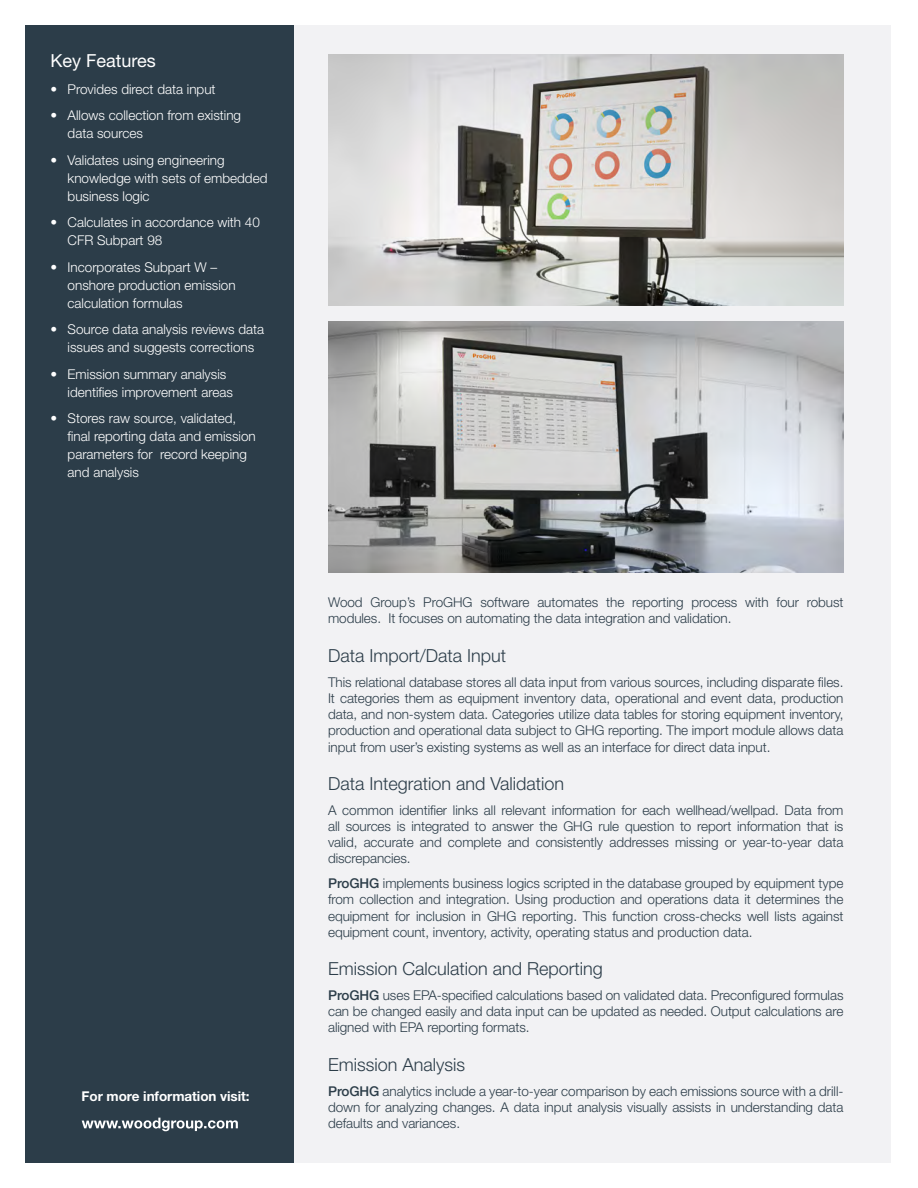
<style>
.page{position:relative;width:918px;height:1188px;background:#fff}
.page>*{position:absolute;margin:0;border:0;box-sizing:border-box;transform-origin:0 0}
.t1{font:300 18px "Helvetica Neue LT Std";color:#2c3d49}
.t2{font:18px "Helvetica Neue LT Std";color:#fff}
.t3{font:300 13.5px/16.2px "Helvetica Neue LT Std";letter-spacing:-.005em;color:#2c3d49;text-align:justify}
.t4{font:300 13.5px/18px "Helvetica Neue LT Std";color:#fff}
.t5{font:700 13.5px "Helvetica Neue LT Std";letter-spacing:-.005em;color:#fff}
.s1{font-weight:500}
</style>
<div class="page">
<div style="left:294px;top:26px;width:596px;height:1137px;background:#f2f2f4"></div>
<div style="left:26px;top:26px;width:268px;height:1137px;background:#2c3d49"></div>
<img style="left:328px;top:54px;width:515px;height:251px">
<img style="left:328px;top:321px;width:515px;height:251px">
<svg style="left:82px;top:1118px;width:156px;height:13px"></svg>
<h1 class="t2" style="left:51px;top:50px;width:107px">Key Features</h1>
<p class="t4" style="left:51px;top:80px;width:167px">• Provides direct data input</p>
<p class="t4" style="left:68px;top:106px;width:175px;text-indent:-17px">• Allows collection from existing data sources</p>
<p class="t4" style="left:68px;top:151px;width:201px;text-indent:-17px">• Validates using engineering knowledge with sets of embedded business logic</p>
<p class="t4" style="left:68px;top:213px;width:194px;text-indent:-17px">• Calculates in accordance with 40<br>CFR Subpart 98</p>
<p class="t4" style="left:68px;top:258px;width:170px;text-indent:-17px">• Incorporates Subpart W – onshore production emission calculation formulas</p>
<p class="t4" style="left:51px;top:320px;width:215px;text-align:center">• Source data analysis reviews data issues and suggests corrections</p>
<p class="t4" style="left:68px;top:365px;width:167px;text-indent:-17px">• Emission summary analysis identifies improvement areas</p>
<p class="t4" style="left:68px;top:409px;width:190px;text-indent:-17px">• Stores raw source, validated, final reporting data and emission parameters for record keeping and analysis</p>
<p class="t5" style="left:82px;top:1088px;width:169px">For more information visit:</p>
<p class="t3" style="left:328px;top:594px;width:517px">Wood Group’s ProGHG software automates the reporting process with four robust modules. It focuses on automating the data integration and validation.</p>
<h1 class="t1" style="left:328px;top:645px;width:180px">Data Import/Data Input</h1>
<p class="t3" style="left:328px;top:674px;width:517px">This relational database stores all data input from various sources, including disparate files.<br>It categories them as equipment inventory data, operational and event data, production data, and non-system data. Categories utilize data tables for storing equipment inventory, production and operational data subject to GHG reporting. The import module allows data input from user’s existing systems as well as an interface for direct data input.</p>
<h1 class="t1" style="left:328px;top:773px;width:238px">Data Integration and Validation</h1>
<p class="t3" style="left:328px;top:802px;width:517px">A common identifier links all relevant information for each wellhead/wellpad. Data from all sources is integrated to answer the GHG rule question to report information that is valid, accurate and complete and consistently addresses missing or year-to-year data discrepancies.</p>
<p class="t3" style="left:328px;top:875px;width:517px"><span class="s1">ProGHG</span> implements business logics scripted in the database grouped by equipment type from collection and integration. Using production and operations data it determines the equipment for inclusion in GHG reporting. This function cross-checks well lists against equipment count, inventory, activity, operating status and production data.</p>
<h1 class="t1" style="left:328px;top:958px;width:276px">Emission Calculation and Reporting</h1>
<p class="t3" style="left:328px;top:987px;width:517px"><span class="s1">ProGHG</span> uses EPA-specified calculations based on validated data. Preconfigured formulas can be changed easily and data input can be updated as needed. Output calculations are aligned with EPA reporting formats.</p>
<h1 class="t1" style="left:328px;top:1054px;width:138px">Emission Analysis</h1>
<p class="t3" style="left:328px;top:1083px;width:517px"><span class="s1">ProGHG</span> analytics include a year-to-year comparison by each emissions source with a drill&shy;down for analyzing changes. A data input analysis visually assists in understanding data defaults and variances.</p>
</div>
